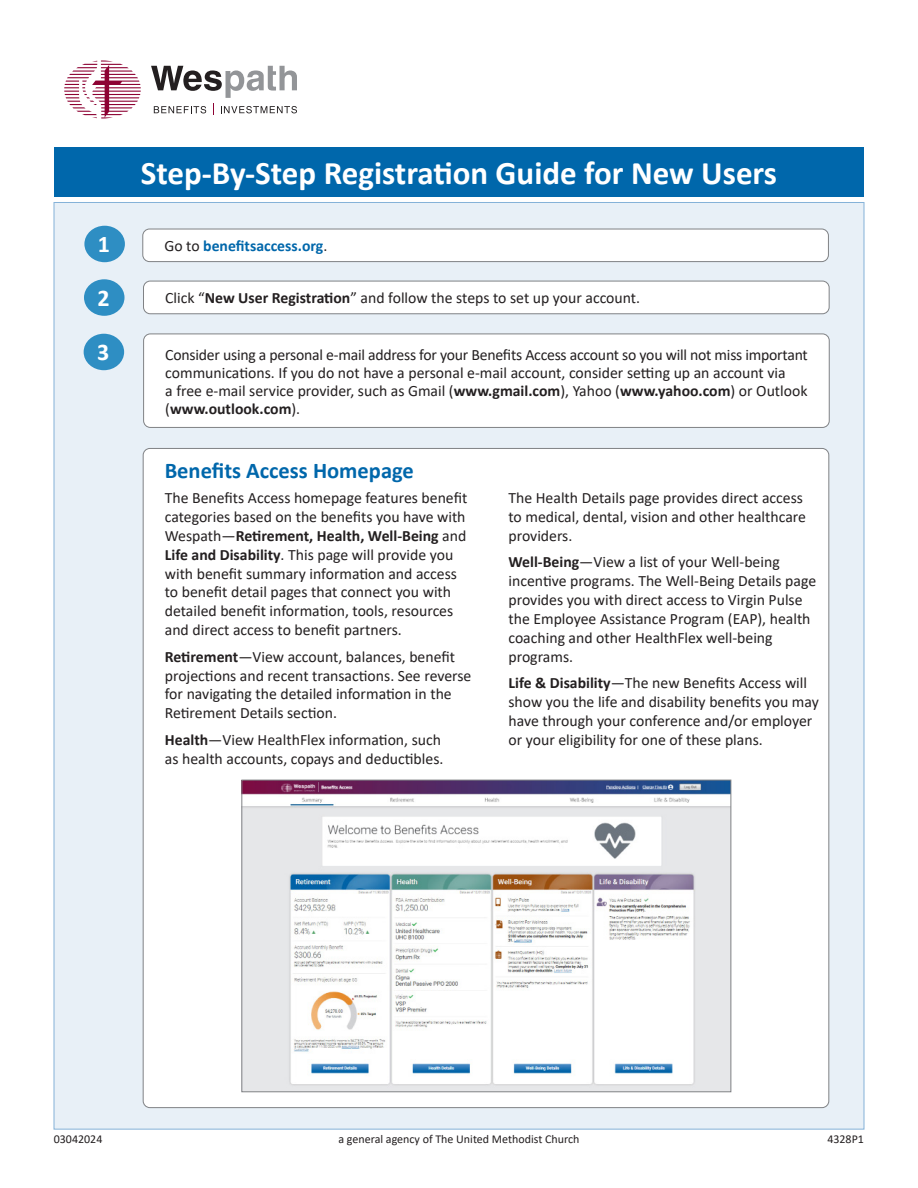
<style>
.page{position:relative;width:918px;height:1188px;background:#fff}
.page>*{position:absolute;margin:0;border:0;box-sizing:border-box;transform-origin:0 0}
.t1{font:700 33px "Calibri";color:#fff}
.t2{font:700 24px "Calibri";color:#fff}
.t3{font:700 22.5px "Calibri";color:#0067ab}
.t4{font:15.75px/18.9px "Calibri";color:#231f20}
.t5{font:700 15.75px "Calibri";color:#0067ab}
.t6{font:12px "Calibri";color:#231f20}
.s1{font-weight:400;color:#231f20}
.s2{font-weight:700}
</style>
<div class="page">
<div style="left:54px;top:202px;width:810px;height:927px;background:#e8f0f7;border:1px solid #85b2d8"></div>
<svg style="left:151px;top:66px;width:146px;height:49px"></svg>
<svg style="left:64px;top:60px;width:77px;height:58px"></svg>
<div style="left:54px;top:147px;width:810px;height:50px;background:#0067ab"></div>
<div style="left:143px;top:229px;width:685px;height:33px;background:#fff;border-radius:7px"></div>
<div style="left:143px;top:229px;width:686px;height:33px;border:1px solid #808285;border-radius:7px"></div>
<div style="left:144px;top:281px;width:685px;height:33px;background:#fff;border-radius:7px"></div>
<div style="left:143px;top:281px;width:686px;height:33px;border:1px solid #808285;border-radius:7px"></div>
<div style="left:144px;top:334px;width:685px;height:93px;background:#fff;border-radius:7px"></div>
<div style="left:144px;top:334px;width:685px;height:94px;border:1px solid #808285;border-radius:7px"></div>
<div style="left:143px;top:448px;width:686px;height:660px;background:#fff;border-radius:7px"></div>
<div style="left:84px;top:226px;width:41px;height:36px;background:#2e8ec3;border-radius:50%"></div>
<div style="left:84px;top:279px;width:40px;height:37px;background:#2e8ec3;border-radius:50%"></div>
<div style="left:84px;top:334px;width:40px;height:36px;background:#2e8ec3;border-radius:50%"></div>
<img style="left:244px;top:782px;width:485px;height:308px">
<div style="left:242px;top:780px;width:489px;height:312px;border:1px solid #808285"></div>
<p class="t2" style="left:98px;top:227px;width:14px">1</p>
<p class="t2" style="left:98px;top:281px;width:14px">2</p>
<p class="t2" style="left:97px;top:335px;width:14px">3</p>
<p class="t1" style="left:141px;top:150px;width:638px">Step-By-Step Registration Guide for New Users</p>
<p class="t5" style="left:164px;top:235px;width:164px"><span class="s1">Go to</span> benefitsaccess.org<span class="s1">.</span></p>
<p class="t4" style="left:165px;top:288px;width:477px">Click “<span class="s2">New User Registration</span>” and follow the steps to set up your account.</p>
<p class="t4" style="left:165px;top:345px;width:644px;line-height:18px">Consider using a personal e-mail address for your Benefits Access account so you will not miss important communications. If you do not have a personal e-mail account, consider setting up an account via<br>a free e-mail service provider, such as Gmail (<span class="s2">www.gmail.com</span>), Yahoo (<span class="s2">www.yahoo.com</span>) or Outlook (<span class="s2">www.outlook.com</span>).</p>
<p class="t3" style="left:165px;top:455px;width:251px">Benefits Access Homepage</p>
<p class="t4" style="left:165px;top:488px;width:304px">The Benefits Access homepage features benefit categories based on the benefits you have with Wespath—<span class="s2">Retirement, Health, Well-Being</span> and <span class="s2">Life and Disability</span>. This page will provide you with benefit summary information and access to benefit detail pages that connect you with detailed benefit information, tools, resources and direct access to benefit partners.</p>
<p class="t4" style="left:165px;top:647px;width:308px"><span class="s2">Retirement</span>—View account, balances, benefit projections and recent transactions. See reverse for navigating the detailed information in the Retirement Details section.</p>
<p class="t4" style="left:165px;top:730px;width:280px"><span class="s2">Health</span>—View HealthFlex information, such as health accounts, copays and deductibles.</p>
<p class="t4" style="left:508px;top:488px;width:299px">The Health Details page provides direct access to medical, dental, vision and other healthcare providers.</p>
<p class="t4" style="left:508px;top:552px;width:309px"><span class="s2">Well-Being</span>—View a list of your Well-being incentive programs. The Well-Being Details page provides you with direct access to Virgin Pulse the Employee Assistance Program (EAP), health coaching and other HealthFlex well-being programs.</p>
<p class="t4" style="left:508px;top:673px;width:312px"><span class="s2">Life &amp; Disability</span>—The new Benefits Access will show you the life and disability benefits you may have through your conference and/or employer or your eligibility for one of these plans.</p>
<p class="t6" style="left:339px;top:1131px;width:242px">a general agency of The United Methodist Church</p>
<p class="t6" style="left:54px;top:1131px;width:50px">03042024</p>
<p class="t6" style="left:827px;top:1131px;width:38px">4328P1</p>
</div>
